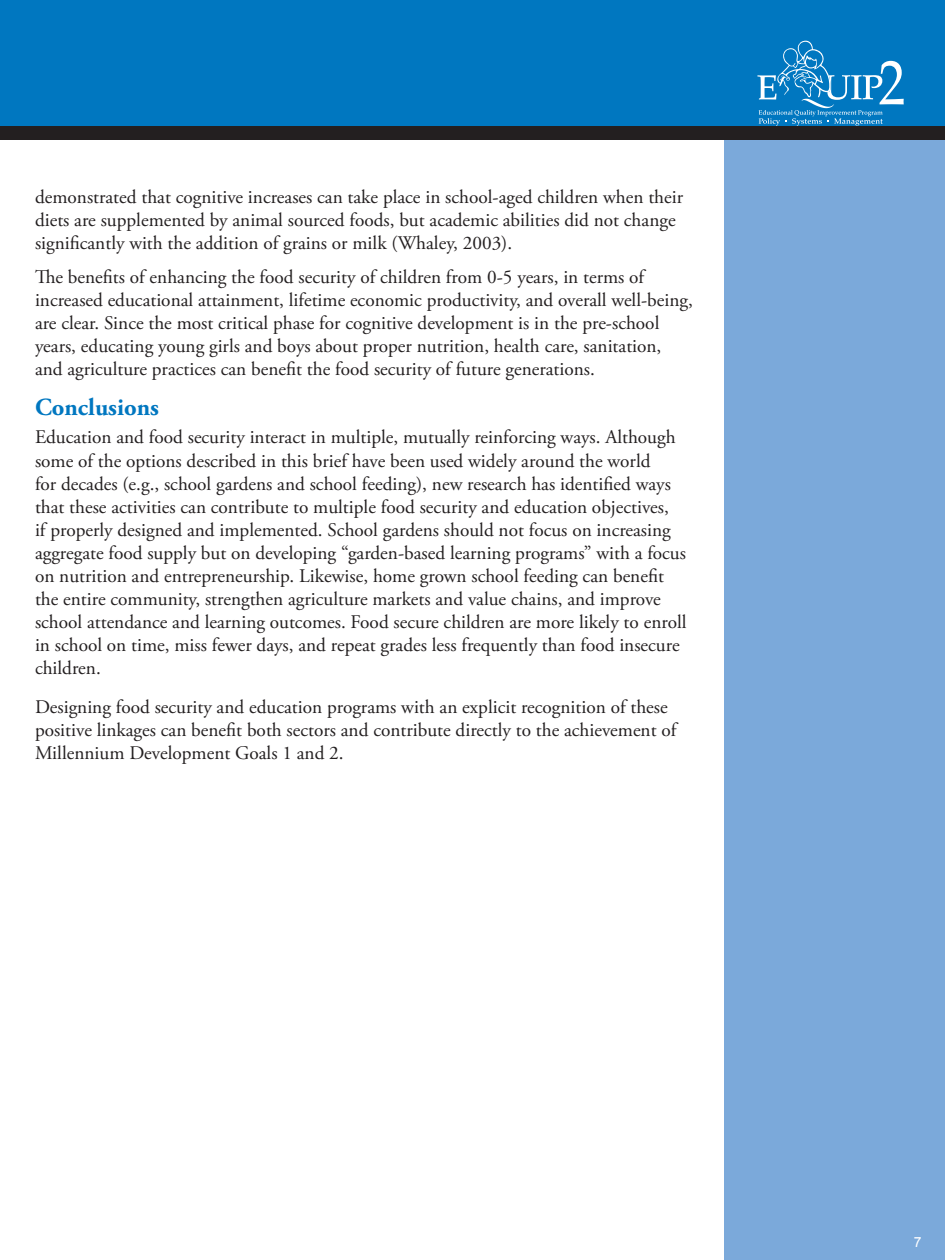
<style>
.page{position:relative;width:945px;height:1260px;background:#fff}
.page>*{position:absolute;margin:0;border:0;box-sizing:border-box;transform-origin:0 0}
.EQUIP2_Body_Text{font:700 24.5px "Adobe Garamond Pro";color:#0077c0}
.EQUIP2_Body_Text-2{font:19.25px/23.1px "Adobe Garamond Pro";color:#231f20}
.t1{font:14px "Arial";color:#fff}
</style>
<div class="page">
<div style="left:0;top:0;width:945px;height:126px;background:#0077c0"></div>
<div style="left:724px;top:126px;width:221px;height:1134px;background:#7ba9da"></div>
<div style="left:0;top:126px;width:945px;height:13px;background:#231f20"></div>
<svg style="left:757px;top:41px;width:147px;height:85px"></svg>
<p class="EQUIP2_Body_Text-2" style="left:35px;top:186px;width:650px">demonstrated that cognitive increases can take place in school-aged children when their diets are supplemented by animal sourced foods, but academic abilities did not change significantly with the addition of grains or milk (Whaley, 2003).</p>
<p class="EQUIP2_Body_Text-2" style="left:35px;top:266px;width:660px">The benefits of enhancing the food security of children from 0-5 years, in terms of increased educational attainment, lifetime economic productivity, and overall well-being, are clear. Since the most critical phase for cognitive development is in the pre-school years, educating young girls and boys about proper nutrition, health care, sanitation, and agriculture practices can benefit the food security of future generations.</p>
<p class="EQUIP2_Body_Text" style="left:35px;top:393px;width:125px">Conclusions</p>
<p class="EQUIP2_Body_Text-2" style="left:35px;top:426px;width:653px">Education and food security interact in multiple, mutually reinforcing ways. Although some of the options described in this brief have been used widely around the world<br>for decades (e.g., school gardens and school feeding), new research has identified ways that these activities can contribute to multiple food security and education objectives,<br>if properly designed and implemented. School gardens should not focus on increasing aggregate food supply but on developing “garden-based learning programs” with a focus on nutrition and entrepreneurship. Likewise, home grown school feeding can benefit the entire community, strengthen agriculture markets and value chains, and improve school attendance and learning outcomes. Food secure children are more likely to enroll in school on time, miss fewer days, and repeat grades less frequently than food insecure children.</p>
<p class="EQUIP2_Body_Text-2" style="left:35px;top:696px;width:643px">Designing food security and education programs with an explicit recognition of these positive linkages can benefit both sectors and contribute directly to the achievement of<br>Millennium Development Goals 1 and 2.</p>
<p class="t1" style="left:914px;top:1232px;width:9px">7</p>
</div>
